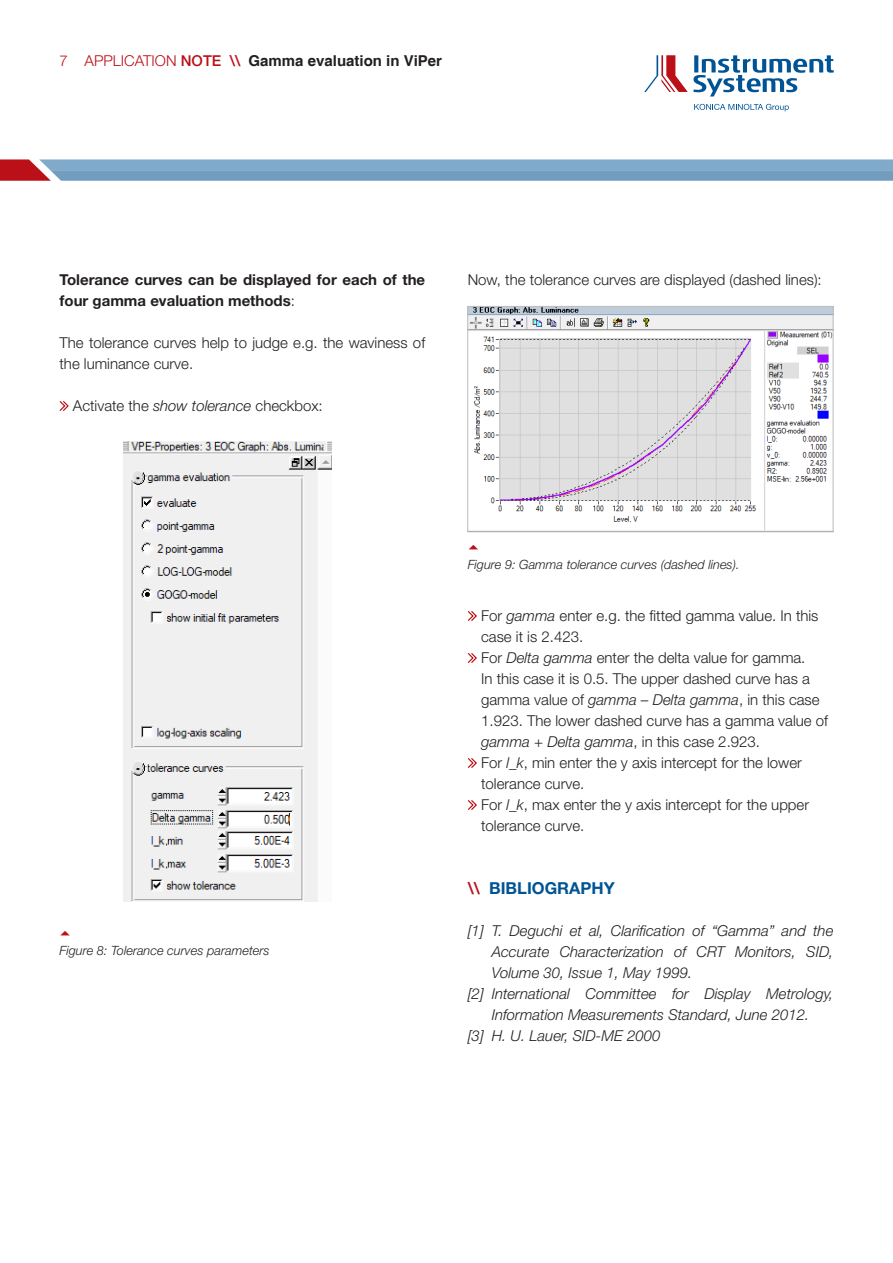
<style>
.page{position:relative;width:893px;height:1263px;background:#fff}
.page>*{position:absolute;margin:0;border:0;box-sizing:border-box;transform-origin:0 0}
.t1{font:700 16.5px "Helvetica Neue LT Std";color:#005495}
.t2{font:300 15px/21px "Helvetica Neue LT Std";color:#231f20}
.t3{font:italic 300 15px/21px "Helvetica Neue LT Std";color:#231f20;text-align:justify}
.t4{font:700 15px/21px "Helvetica Neue LT Std";color:#231f20}
.t5{font:700 15px "Helvetica";color:#231f20}
.t6{font:italic 300 12.75px "Helvetica Neue LT Std";color:#231f20}
.s1{font-family:"Helvetica Neue LT Std";font-weight:300;color:#bb1018}
.s2{font-family:"Helvetica Neue LT Std";font-weight:500;color:#bb1018}
.s3{font-weight:300}
.s4{font-style:italic}
.s5{color:#bb1018}
</style>
<div class="page">
<svg style="left:59px;top:401px;width:10px;height:10px"></svg>
<svg style="left:467px;top:611px;width:10px;height:10px"></svg>
<svg style="left:467px;top:653px;width:10px;height:10px"></svg>
<svg style="left:467px;top:758px;width:10px;height:10px"></svg>
<svg style="left:467px;top:800px;width:10px;height:10px"></svg>
<svg style="left:644px;top:55px;width:190px;height:42px"></svg>
<svg style="left:694px;top:104px;width:95px;height:7px"></svg>
<img style="left:123px;top:441px;width:209px;height:460px">
<img style="left:469px;top:308px;width:362px;height:222px">
<div style="left:467px;top:306px;width:366px;height:226px;border:1px solid #bcbdc0"></div>
<svg style="left:0;top:159px;width:893px;height:22px;background:#83a1bf"></svg>
<p class="t5" style="left:60px;top:52px;width:384px"><span class="s1">7 APPLICATION</span> <span class="s2">NOTE \\</span> Gamma evaluation in ViPer</p>
<p class="t4" style="left:60px;top:269px;width:367px">Tolerance curves can be displayed for each of the four gamma evaluation methods<span class="s3">:</span></p>
<p class="t2" style="left:60px;top:332px;width:367px">The tolerance curves help to judge e.g. the waviness of the luminance curve.</p>
<p class="t2" style="left:73px;top:395px;width:251px">Activate the <span class="s4">show tolerance</span> checkbox:</p>
<p class="t2" style="left:468px;top:269px;width:356px">Now, the tolerance curves are displayed (dashed lines):</p>
<p class="t6" style="left:60px;top:942px;width:211px">Figure 8: Tolerance curves parameters</p>
<p class="t6" style="left:468px;top:557px;width:273px">Figure 9: Gamma tolerance curves (dashed lines).</p>
<p class="t2" style="left:481px;top:605px;width:339px">For <span class="s4">gamma</span> enter e.g. the fitted gamma value. In this case it is 2.423.</p>
<p class="t2" style="left:481px;top:647px;width:348px">For <span class="s4">Delta gamma</span> enter the delta value for gamma.<br>In this case it is 0.5. The upper dashed curve has a gamma value of <span class="s4">gamma – Delta gamma</span>, in this case 1.923. The lower dashed curve has a gamma value of <span class="s4">gamma + Delta gamma</span>, in this case 2.923.</p>
<p class="t2" style="left:481px;top:752px;width:322px">For <span class="s4">l_k</span>, min enter the y axis intercept for the lower tolerance curve.</p>
<p class="t2" style="left:481px;top:794px;width:329px">For <span class="s4">l_k</span>, max enter the y axis intercept for the upper tolerance curve.</p>
<p class="t1" style="left:468px;top:878px;width:148px"><span class="s5">\\</span> BIBLIOGRAPHY</p>
<p class="t3" style="left:492px;top:920px;width:343px;text-indent:-24px">[1] T. Deguchi et al, Clarification of “Gamma” and the Accurate Characterization of CRT Monitors, SID, Volume 30, Issue 1, May 1999.</p>
<p class="t3" style="left:468px;top:983px;width:367px;text-align:center">[2] International Committee for Display Metrology,<br>Information Measurements Standard, June 2012.</p>
<p class="t3" style="left:468px;top:1025px;width:194px">[3] H. U. Lauer, SID-ME 2000</p>
</div>
